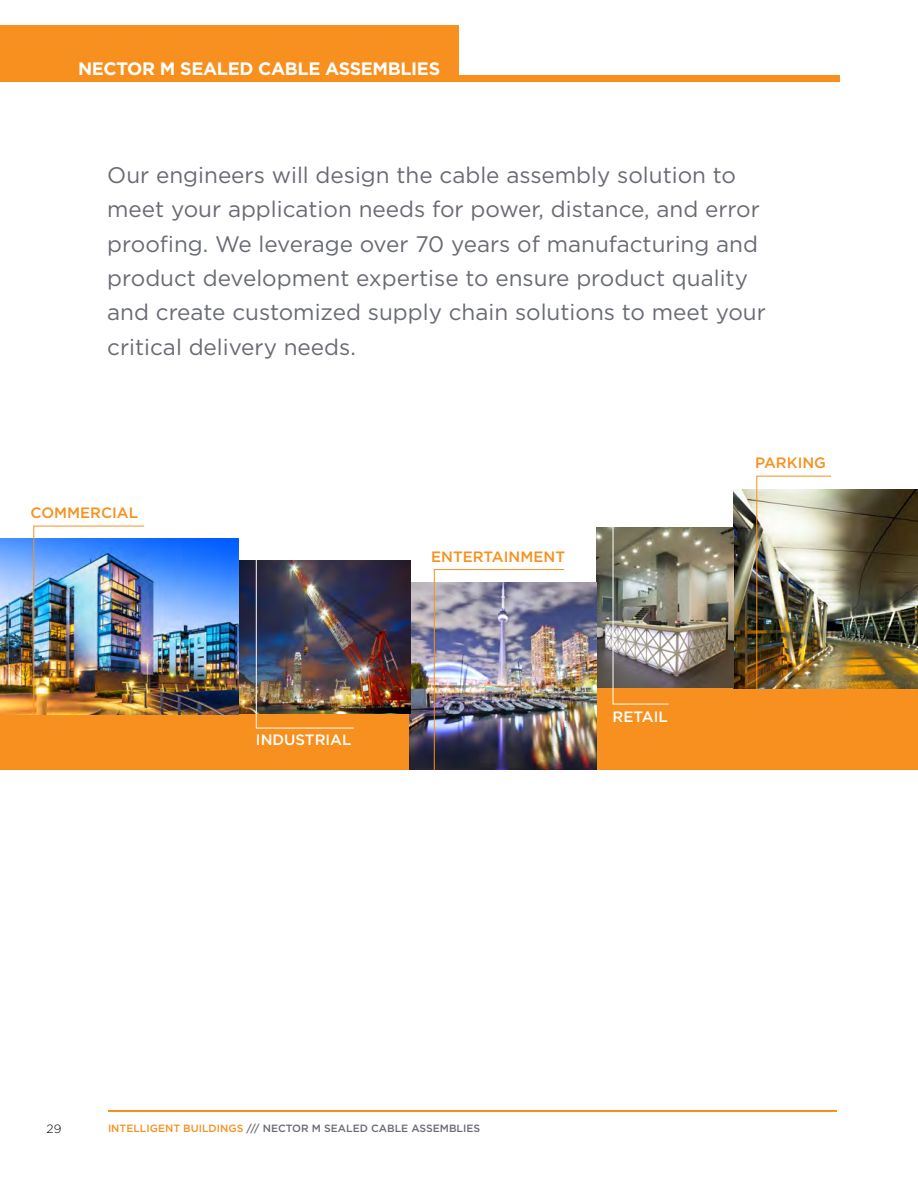
<style>
.page{position:relative;width:918px;height:1188px;background:#fff}
.page>*{position:absolute;margin:0;border:0;box-sizing:border-box;transform-origin:0 0}
.MAIN_PRODUCT_PARAGRA{font:22.5px/34.5px "Gotham";color:#696b73}
.t1{font:700 18px "Gotham";letter-spacing:-.02em;color:#fff}
.MAIN_PRODUCT_PARAGRA-2{font:500 15px "Gotham";color:#f7901e}
.MAIN_PRODUCT_PARAGRA-3{font:500 15px "Gotham";color:#fff}
.t2{font:300 12px "Gotham";color:#000}
.t3{font:500 10.5px "Gotham";color:#696b73}
.s1{color:#f7901e}
</style>
<div class="page">
<hr style="left:108px;top:1110px;width:729px;height:1px;background:#f7901e">
<div style="left:0;top:26px;width:459px;height:56px;background:#f7901e"></div>
<div style="left:0;top:76px;width:840px;height:6px;background:#f7901e"></div>
<div style="left:0;top:664px;width:918px;height:106px;background:#f7901e"></div>
<img style="left:734px;top:490px;width:184px;height:198px">
<img style="left:596px;top:527px;width:138px;height:161px">
<img style="left:410px;top:583px;width:186px;height:187px">
<img style="left:238px;top:561px;width:172px;height:153px">
<img style="left:0;top:539px;width:238px;height:176px">
<img style="left:33px;top:525px;width:112px;height:190px">
<img style="left:434px;top:569px;width:131px;height:202px">
<img style="left:756px;top:475px;width:76px;height:214px">
<img style="left:256px;top:560px;width:99px;height:169px">
<img style="left:612px;top:527px;width:57px;height:178px">
<p class="t1" style="left:78px;top:57px;width:364px">NECTOR M SEALED CABLE ASSEMBLIES</p>
<p class="MAIN_PRODUCT_PARAGRA" style="left:107px;top:157px;width:660px">Our engineers will design the cable assembly solution to meet your application needs for power, distance, and error proofing. We leverage over 70 years of manufacturing and product development expertise to ensure product quality and create customized supply chain solutions to meet your critical delivery needs.</p>
<p class="MAIN_PRODUCT_PARAGRA-2" style="left:31px;top:503px;width:109px">COMMERCIAL</p>
<p class="MAIN_PRODUCT_PARAGRA-3" style="left:256px;top:730px;width:97px">INDUSTRIAL</p>
<p class="MAIN_PRODUCT_PARAGRA-2" style="left:431px;top:547px;width:135px">ENTERTAINMENT</p>
<p class="MAIN_PRODUCT_PARAGRA-3" style="left:613px;top:707px;width:57px">RETAIL</p>
<p class="MAIN_PRODUCT_PARAGRA-2" style="left:755px;top:453px;width:72px">PARKING</p>
<p class="t2" style="left:47px;top:1121px;width:16px">29</p>
<p class="t3" style="left:108px;top:1122px;width:374px"><span class="s1">INTELLIGENT BUILDINGS</span> /// NECTOR M SEALED CABLE ASSEMBLIES</p>
</div>
